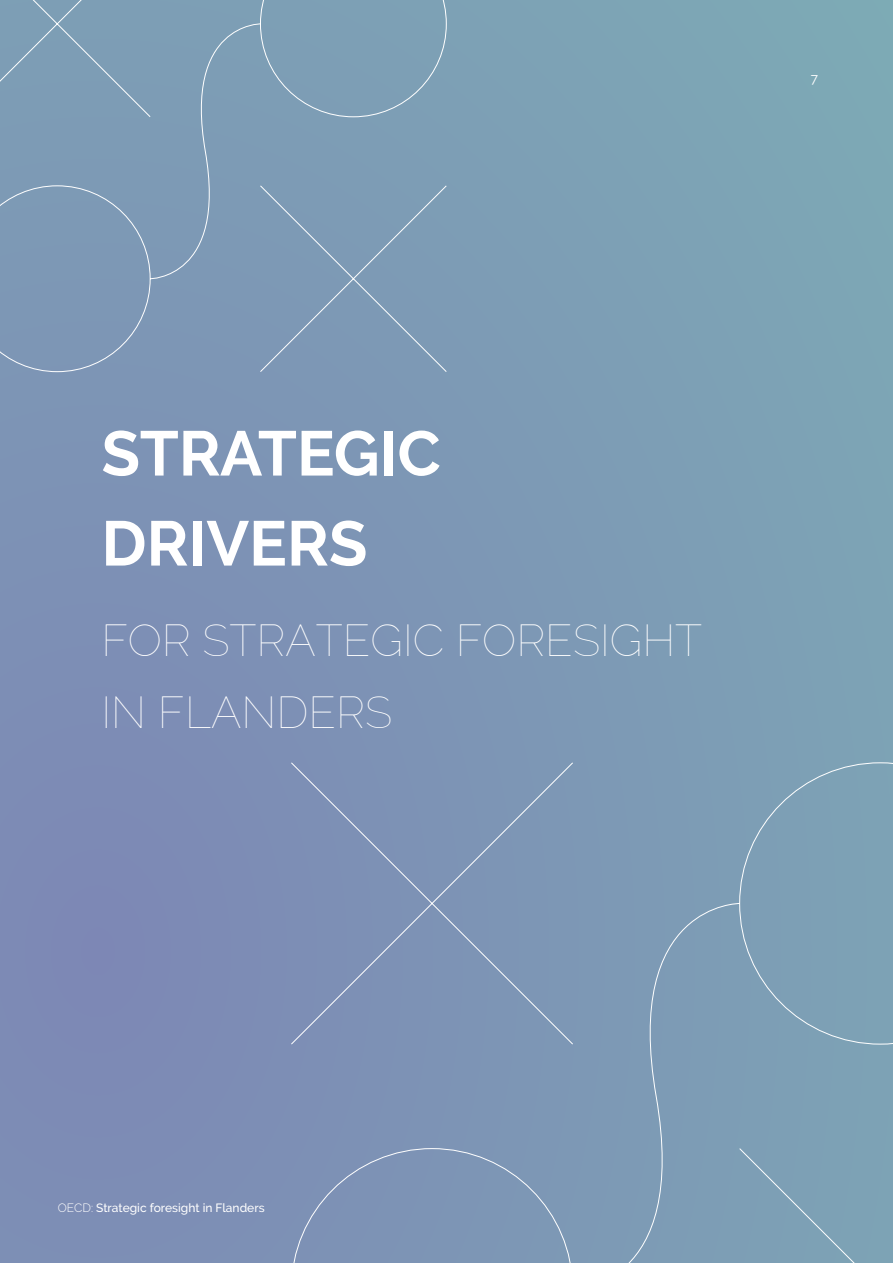
<style>
.page{position:relative;width:893px;height:1263px;background:#fff}
.page>*{position:absolute;margin:0;border:0;box-sizing:border-box;transform-origin:0 0}
.Chapter_Title_Headline{font:700 63px/90px "Raleway";color:#fff}
.Chapter_Title_Headline-2{font:100 45px/72px "Raleway";color:#fff}
.t1{font:13.5px "Raleway";color:#fff}
.t2{font:500 12px "Raleway";color:#fff}
.s1{font-weight:300}
</style>
<div class="page">
<div style="left:0;top:0;width:893px;height:1263px;background:linear-gradient(to right,#7d8ab5,#7da6b5)"></div>
<div style="left:0;top:0;width:447px;height:372px;background:#7d9bb5"></div>
<svg style="left:291px;top:762px;width:602px;height:501px;background:#7e99b5"></svg>
<p class="t1" style="left:811px;top:70px;width:9px">7</p>
<p class="Chapter_Title_Headline" style="left:101px;top:409px;width:341px">STRATEGIC<br>DRIVERS</p>
<p class="Chapter_Title_Headline-2" style="left:101px;top:599px;width:602px">FOR STRATEGIC FORESIGHT<br>IN FLANDERS</p>
<p class="t2" style="left:58px;top:1201px;width:208px"><span class="s1">OECD:</span> Strategic foresight in Flanders</p>
</div>
